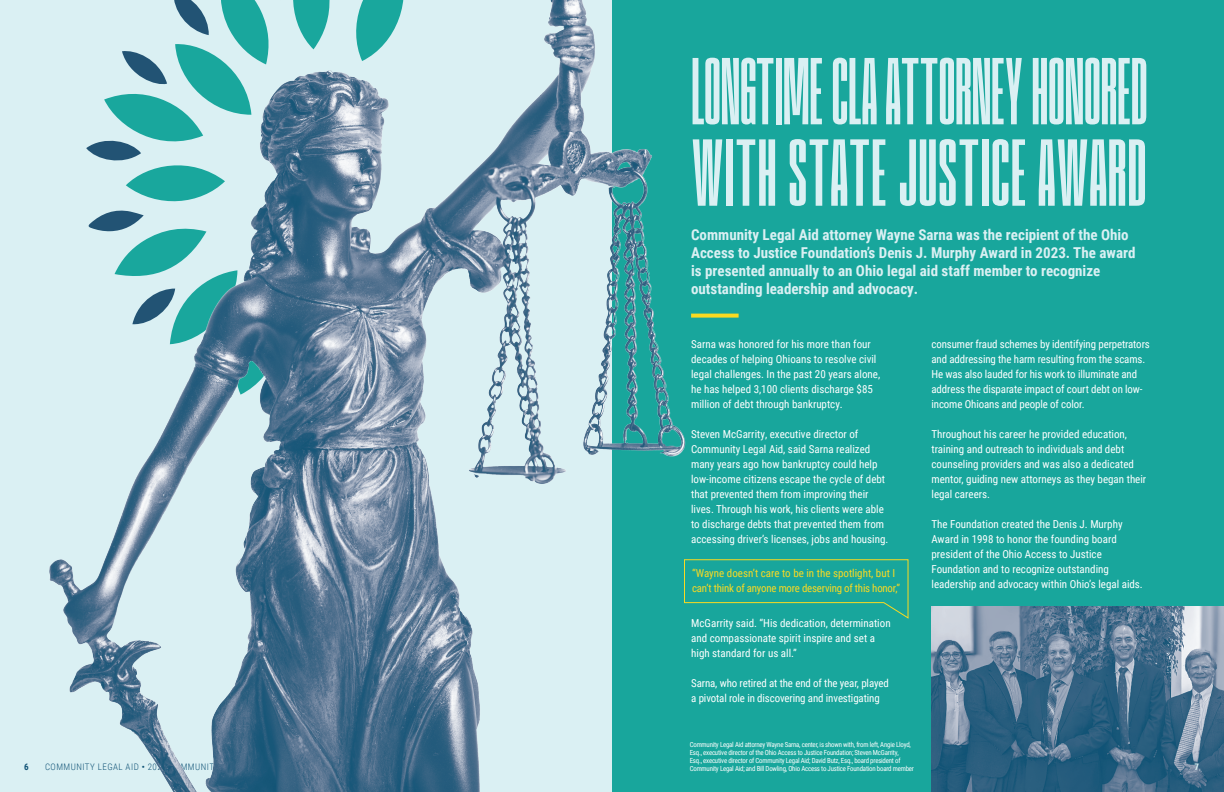
<style>
.page{position:relative;width:1224px;height:792px;background:#fff}
.page>*{position:absolute;margin:0;border:0;box-sizing:border-box;transform-origin:0 0}
.t1{font:94.8px/81.4px "Heliuk";color:#daf0f3}
.t2{font:700 15px/18px "Roboto Condensed";color:#daf0f3}
.t3{font:11px/15px "Roboto Condensed";color:#fff}
.t4{font:11px/15px "Roboto Condensed";letter-spacing:-.02em;color:#fada21}
.t5{font:300 9px "Roboto Condensed";letter-spacing:.05em;color:#105376}
.t6{font:700 9px "Roboto Condensed";color:#105376}
.t7{font:700 9px "Roboto Condensed";color:#daf0f3}
.t8{font:7px/8px "Roboto Condensed";letter-spacing:-.03em;color:#fff}
.s1{font-family:"Montserrat";font-weight:800}
</style>
<div class="page">
<div style="left:0;top:0;width:612px;height:792px;background:#daf0f3"></div>
<div style="left:612px;top:0;width:612px;height:792px;background:#18a69c"></div>
<img style="left:932px;top:606px;width:291px;height:186px">
<svg style="left:693px;top:314px;width:46px;height:4px"></svg>
<img style="left:49px;top:0;width:644px;height:792px">
<svg style="left:684px;top:559px;width:225px;height:61px"></svg>
<h1 class="t1" style="left:691px;top:50px;width:458px">LONGTIME CLA ATTORNEY HONORED<br>WITH STATE JUSTICE AWARD</h1>
<p class="t2" style="left:691px;top:225px;width:446px">Community Legal Aid attorney Wayne Sarna was the recipient of the Ohio Access to Justice Foundation’s Denis J. Murphy Award in 2023. The award is presented annually to an Ohio legal aid staff member to recognize outstanding leadership and advocacy.</p>
<p class="t3" style="left:691px;top:336px;width:191px">Sarna was honored for his more than four decades of helping Ohioans to resolve civil legal challenges. In the past 20 years alone, he has helped 3,100 clients discharge $85 million of debt through bankruptcy.</p>
<p class="t3" style="left:691px;top:426px;width:199px">Steven McGarrity, executive director of Community Legal Aid, said Sarna realized many years ago how bankruptcy could help low-income citizens escape the cycle of debt that prevented them from improving their lives. Through his work, his clients were able to discharge debts that prevented them from accessing driver’s licenses, jobs and housing.</p>
<p class="t4" style="left:692px;top:566px;width:209px">“Wayne doesn’t care to be in the spotlight, but I can’t think of anyone more deserving of this honor,”</p>
<p class="t3" style="left:691px;top:616px;width:201px">McGarrity said. “His dedication, determination and compassionate spirit inspire and set a high standard for us all.”</p>
<p class="t3" style="left:691px;top:676px;width:199px">Sarna, who retired at the end of the year, played a pivotal role in discovering and investigating</p>
<p class="t3" style="left:932px;top:336px;width:220px">consumer fraud schemes by identifying perpetrators and addressing the harm resulting from the scams.<br>He was also lauded for his work to illuminate and address the disparate impact of court debt on low&shy;income Ohioans and people of color.</p>
<p class="t3" style="left:931px;top:426px;width:216px">Throughout his career he provided education, training and outreach to individuals and debt counseling providers and was also a dedicated mentor, guiding new attorneys as they began their legal careers.</p>
<p class="t3" style="left:931px;top:516px;width:213px">The Foundation created the Denis J. Murphy Award in 1998 to honor the founding board president of the Ohio Access to Justice Foundation and to recognize outstanding leadership and advocacy within Ohio’s legal aids.</p>
<p class="t8" style="left:690px;top:741px;width:226px">Community Legal Aid attorney Wayne Sarna, center, is shown with, from left, Angie Lloyd, Esq., executive director of the Ohio Access to Justice Foundation; Steven McGarrity,<br>Esq., executive director of Community Legal Aid; David Butz, Esq., board president of Community Legal Aid; and Bill Dowling, Ohio Access to Justice Foundation board member</p>
<p class="t6" style="left:24px;top:761px;width:6px">6</p>
<p class="t5" style="left:45px;top:761px;width:242px">COMMUNITY LEGAL AID <span class="s1">·</span> 2023 COMMUNITY IMPACT REPORT</p>
<p class="t7" style="left:1194px;top:761px;width:6px">7</p>
</div>
